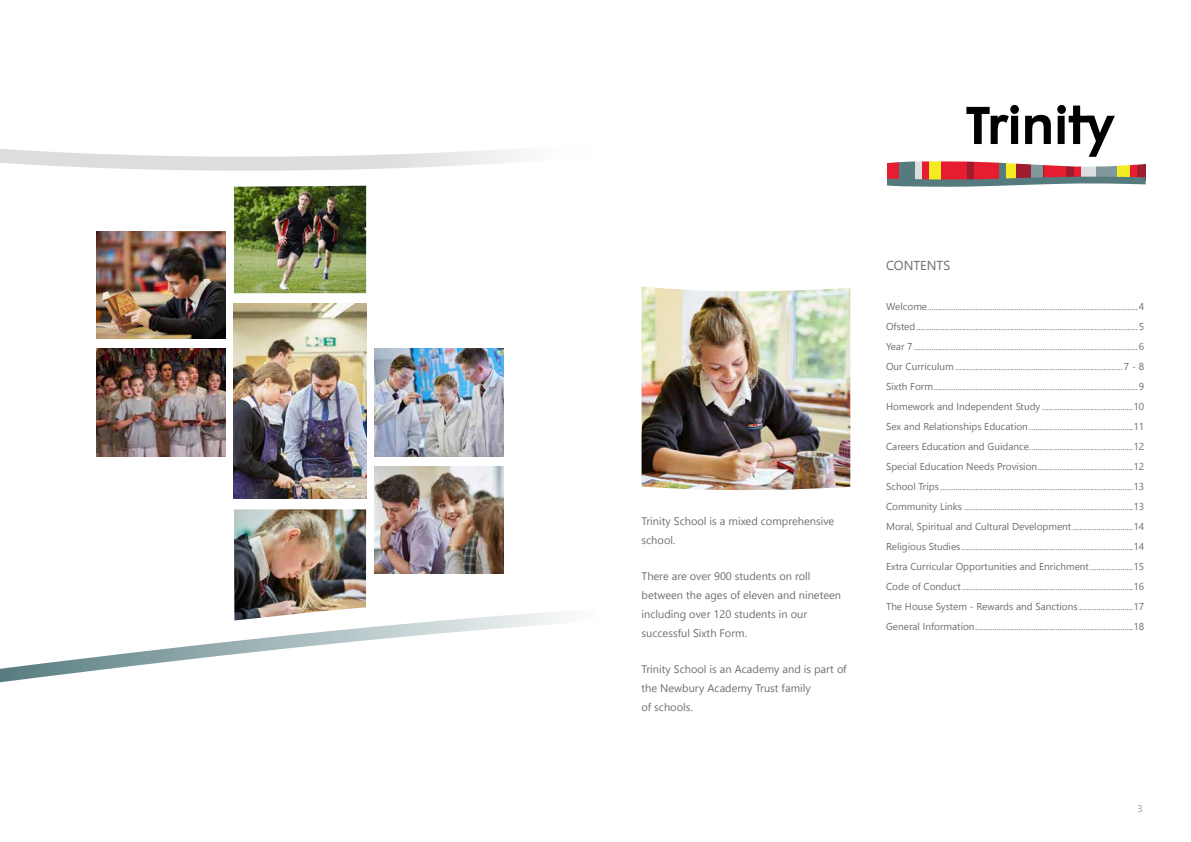
<style>
.page{position:relative;width:1191px;height:842px;background:#fff}
.page>*{position:absolute;margin:0;border:0;box-sizing:border-box;transform-origin:0 0}
.t1{font:13px "Segoe UI";color:#6d6e71}
.t2{font:11px/19px "Segoe UI";color:#6d6e71}
.t3{font:10px/20px "Segoe UI";color:#6d6e71;text-align:justify}
.t4{font:300 10px "Segoe UI";color:#58595b}
</style>
<div class="page">
<img style="left:641px;top:287px;width:209px;height:203px">
<img style="left:234px;top:186px;width:132px;height:107px">
<img style="left:234px;top:509px;width:132px;height:100px">
<img style="left:374px;top:466px;width:129px;height:108px">
<img style="left:374px;top:349px;width:129px;height:107px">
<img style="left:96px;top:231px;width:129px;height:108px">
<img style="left:96px;top:349px;width:129px;height:107px">
<img style="left:234px;top:303px;width:132px;height:196px">
<svg style="left:0;top:609px;width:563px;height:74px"></svg>
<svg style="left:0;top:149px;width:516px;height:22px"></svg>
<svg style="left:887px;top:104px;width:259px;height:83px"></svg>
<p class="t2" style="left:641px;top:511px;width:194px">Trinity School is a mixed comprehensive school.</p>
<p class="t2" style="left:641px;top:566px;width:201px">There are over 900 students on roll between the ages of eleven and nineteen including over 120 students in our successful Sixth Form.</p>
<p class="t2" style="left:641px;top:659px;width:207px">Trinity School is an Academy and is part of the Newbury Academy Trust family<br>of schools.</p>
<h1 class="t1" style="left:886px;top:255px;width:66px">CONTENTS</h1>
<p class="t3" style="left:886px;top:297px;width:259px">Welcome.................................................................................................4<br>Ofsted......................................................................................................5<br>Year 7 .......................................................................................................6<br>Our Curriculum .............................................................................7 - 8<br>Sixth Form..............................................................................................9<br>Homework and Independent Study ..........................................10<br>Sex and Relationships Education................................................11<br>Careers Education and Guidance................................................12<br>Special Education Needs Provision............................................12<br>School Trips .........................................................................................13<br>Community Links ..............................................................................13<br>Moral, Spiritual and Cultural Development............................14<br>Religious Studies ...............................................................................14<br>Extra Curricular Opportunities and Enrichment....................15<br>Code of Conduct...............................................................................16<br>The House System - Rewards and Sanctions .........................17<br>General Information.........................................................................18</p>
<p class="t4" style="left:1137px;top:801px;width:7px">3</p>
</div>
